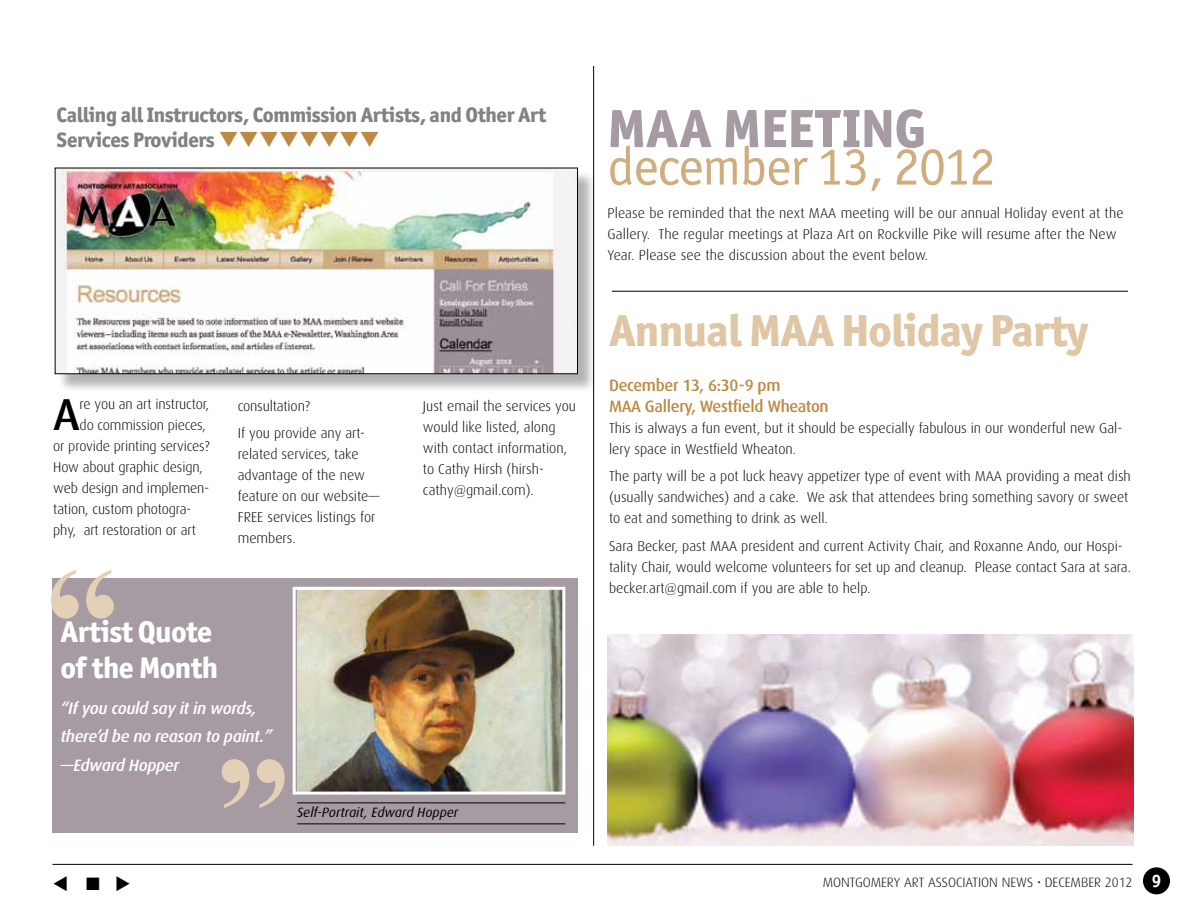
<style>
.page{position:relative;width:1188px;height:918px;background:#fff}
.page>*{position:absolute;margin:0;border:0;box-sizing:border-box;transform-origin:0 0}
.t1{font:700 150px "Times New Roman";color:#e3d0b6}
.t2{font:54px "Officina Sans ITC Std";letter-spacing:-.02em;color:#cfad7e}
.t3{font:800 54px "Officina Sans ITC Std";color:#a69ba3}
.t4{font:800 45px "Officina Sans ITC Std";letter-spacing:-.02em;color:#dfc7a6}
.t5{font:500 44.7px "Dax";color:#000}
.t6{font:800 30px/36px "Officina Sans ITC Std";letter-spacing:-.02em;color:#fff}
.t7{font:800 21px/25.2px "Officina Sans ITC Std";letter-spacing:-.02em;color:#808285}
.t8{font:18px "Wingdings 3";color:#000}
.t9{font:italic 500 16.5px/28.5px "Dax OT";letter-spacing:-.02em;color:#fff}
.t10{font:500 16.5px/21px "Dax";letter-spacing:-.02em;color:#bc8a44}
.t11{font:300 14.25px/21px "Dax";color:#000}
.t12{font:300 13.5px "Dax";color:#000}
.t13{font:italic 13.5px "Dax OT";color:#000}
.s1{color:#bc8a44}
.s2{font-family:"Officina Sans ITC Std";font-weight:700;font-size:18px;color:#fff}
</style>
<div class="page">
<hr style="left:52px;top:864px;width:1080px;height:1px;background:#000">
<div style="left:1143px;top:867px;width:27px;height:27px;background:#000;border-radius:50%"></div>
<hr style="left:593px;top:66px;width:1px;height:780px;background:#000">
<hr style="left:612px;top:291px;width:516px;height:1px;background:#000">
<div style="left:52px;top:579px;width:526px;height:254px;background:#a69ba3"></div>
<img style="left:297px;top:591px;width:264px;height:200px">
<div style="left:293px;top:587px;width:272px;height:208px;border:3px solid #fff"></div>
<hr style="left:297px;top:802px;width:268px;height:1px;background:#000">
<hr style="left:297px;top:823px;width:268px;height:1px;background:#000">
<img style="left:608px;top:634px;width:525px;height:212px">
<div style="left:57px;top:170px;width:539px;height:223px;background:#000;opacity:.3"></div>
<img style="left:57px;top:170px;width:519px;height:202px">
<div style="left:55px;top:168px;width:523px;height:206px;border:1px solid #000"></div>
<h3 class="t7" style="left:57px;top:102px;width:491px">Calling all Instructors, Commission Artists, and Other Art<br>Services Providers <span class="s1">❑❑❑❑❑❑❑❑</span></h3>
<h3 class="t5" style="left:53px;top:390px;width:28px">A</h3>
<p class="t11" style="left:80px;top:394px;width:131px">re you an art instructor,</p>
<p class="t11" style="left:80px;top:415px;width:128px">do commission pieces,</p>
<p class="t11" style="left:53px;top:436px;width:158px">or provide printing services?</p>
<p class="t11" style="left:53px;top:457px;width:151px">How about graphic design,</p>
<p class="t11" style="left:53px;top:478px;width:157px">web design and implemen-</p>
<p class="t11" style="left:53px;top:499px;width:140px">tation, custom photogra-</p>
<p class="t11" style="left:53px;top:520px;width:144px">phy, art restoration or art</p>
<h1 class="t1" style="left:45px;top:517px;width:76px">“</h1>
<h3 class="t6" style="left:61px;top:613px;width:159px">Artist Quote of the Month</h3>
<p class="t11" style="left:238px;top:392px;width:129px;line-height:27.8px">consultation?<br>If you provide any art-</p>
<p class="t11" style="left:238px;top:444px;width:143px">related services, take advantage of the new feature on our website—<br>FREE services listings for members.</p>
<p class="t11" style="left:423px;top:395px;width:155px">Just email the services you would like listed, along with contact information, to Cathy Hirsh (hirsh&shy;cathy@gmail.com).</p>
<p class="t9" style="left:61px;top:691px;width:213px">“If you could say it in words, there’d be no reason to paint.” —Edward Hopper</p>
<h1 class="t1" style="left:216px;top:707px;width:76px">”</h1>
<p class="t13" style="left:297px;top:799px;width:163px">Self-Portrait, Edward Hopper</p>
<h2 class="t3" style="left:608px;top:95px;width:320px">MAA MEETING</h2>
<h2 class="t2" style="left:608px;top:135px;width:390px">december 13, 2012</h2>
<p class="t11" style="left:608px;top:203px;width:518px">Please be reminded that the next MAA meeting will be our annual Holiday event at the<br>Gallery. The regular meetings at Plaza Art on Rockville Pike will resume after the New<br>Year. Please see the discussion about the event below.</p>
<h3 class="t4" style="left:609px;top:302px;width:481px">Annual MAA Holiday Party</h3>
<p class="t10" style="left:609px;top:375px;width:221px">December 13, 6:30-9 pm<br>MAA Gallery, Westfield Wheaton</p>
<p class="t11" style="left:609px;top:417px;width:515px">This is always a fun event, but it should be especially fabulous in our wonderful new Gal&shy;lery space in Westfield Wheaton.</p>
<p class="t11" style="left:609px;top:466px;width:523px">The party will be a pot luck heavy appetizer type of event with MAA providing a meat dish (usually sandwiches) and a cake. We ask that attendees bring something savory or sweet to eat and something to drink as well.</p>
<p class="t11" style="left:609px;top:536px;width:524px">Sara Becker, past MAA president and current Activity Chair, and Roxanne Ando, our Hospi&shy;tality Chair, would welcome volunteers for set up and cleanup. Please contact Sara at sara. becker.art@gmail.com if you are able to help.</p>
<p class="t8" style="left:52px;top:874px;width:80px">▼ ■ ◆</p>
<p class="t12" style="left:823px;top:875px;width:340px">MONTGOMERY ART ASSOCIATION NEWS • DECEMBER 2012 <span class="s2">9</span></p>
</div>
